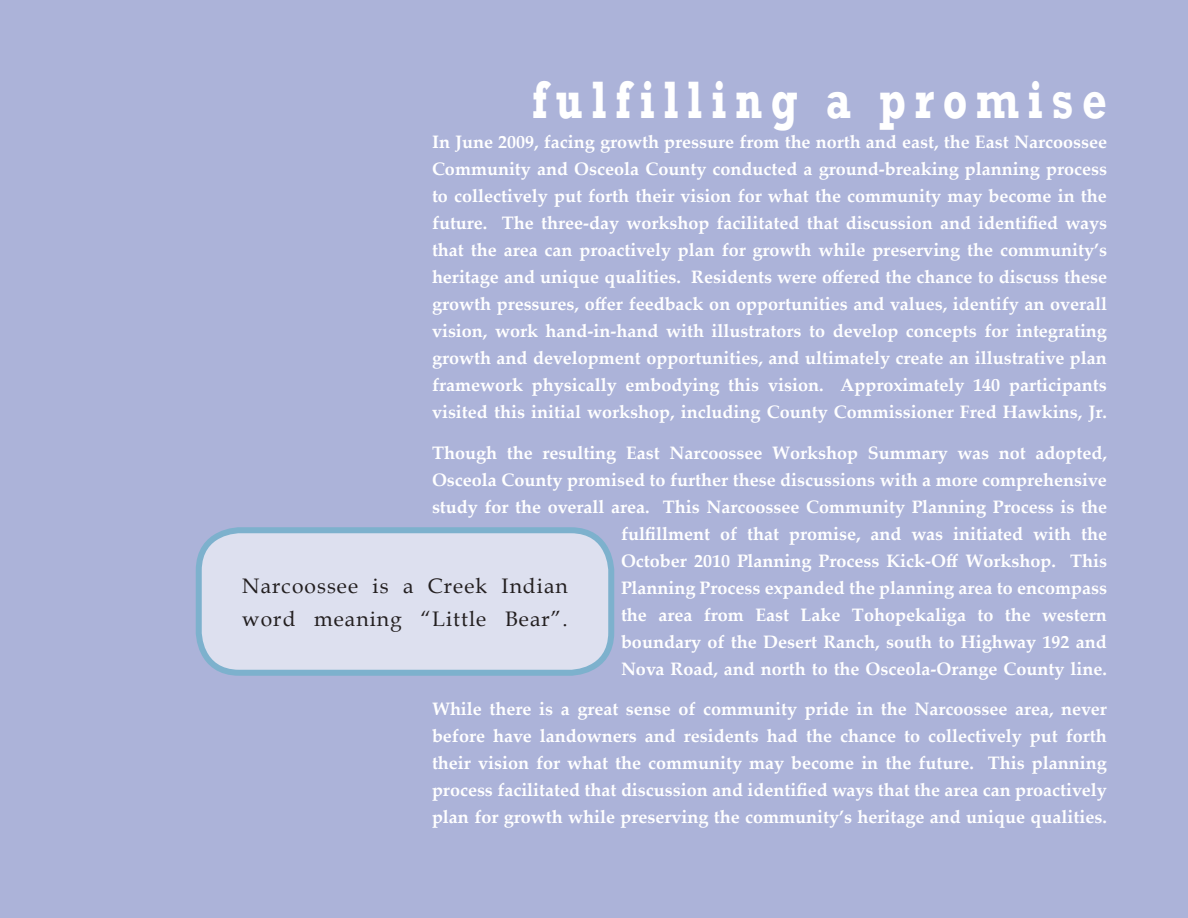
<style>
.page{position:relative;width:1188px;height:918px;background:#acb3d9}
.page>*{position:absolute;margin:0;border:0;box-sizing:border-box;transform-origin:0 0}
.ENCW_-_Chapter_Page{font:700 54px "Rockwell";letter-spacing:.2em;color:#fff;scale:.8 1}
.ENCW_-_Callout_Box{font:21px/33px "Book Antiqua";letter-spacing:.05em;color:#231f20}
.NCP_-_Blue_Page_Body{font:700 18px/27px "Palatino Linotype";color:#fff;text-align:justify}
</style>
<div class="page">
<div style="left:199px;top:530px;width:412px;height:143px;background:#dde0ef;border-radius:40px"></div>
<div style="left:196px;top:527px;width:418px;height:149px;border:6px solid #7db1cd;border-radius:40px"></div>
<p class="ENCW_-_Chapter_Page" style="left:532px;top:67px;width:720px">fulfilling a promise</p>
<p class="NCP_-_Blue_Page_Body" style="left:432px;top:128px;width:677px">In June 2009, facing growth pressure from the north and east, the East Narcoossee Community and Osceola County conducted a ground-breaking planning process to collectively put forth their vision for what the community may become in the future. The three-day workshop facilitated that discussion and identified ways that the area can proactively plan for growth while preserving the community’s heritage and unique qualities. Residents were offered the chance to discuss these growth pressures, offer feedback on opportunities and values, identify an overall vision, work hand-in-hand with illustrators to develop concepts for integrating growth and development opportunities, and ultimately create an illustrative plan framework physically embodying this vision. Approximately 140 participants visited this initial workshop, including County Commissioner Fred Hawkins, Jr.</p>
<p class="NCP_-_Blue_Page_Body" style="left:432px;top:438px;width:677px;text-align:right">Though the resulting East Narcoossee Workshop Summary was not adopted, Osceola County promised to further these discussions with a more comprehensive study for the overall area. This Narcoossee Community Planning Process is the fulfillment of that promise, and was initiated with the<br>October 2010 Planning Process Kick-Off Workshop. This<br>Planning Process expanded the planning area to encompass<br>the area from East Lake Tohopekaliga to the western<br>boundary of the Desert Ranch, south to Highway 192 and<br>Nova Road, and north to the Osceola-Orange County line.</p>
<p class="NCP_-_Blue_Page_Body" style="left:432px;top:695px;width:677px">While there is a great sense of community pride in the Narcoossee area, never before have landowners and residents had the chance to collectively put forth their vision for what the community may become in the future. This planning process facilitated that discussion and identified ways that the area can proactively plan for growth while preserving the community’s heritage and unique qualities.</p>
<p class="ENCW_-_Callout_Box" style="left:242px;top:569px;width:327px">Narcoossee is a Creek Indian word meaning “Little Bear”.</p>
</div>
